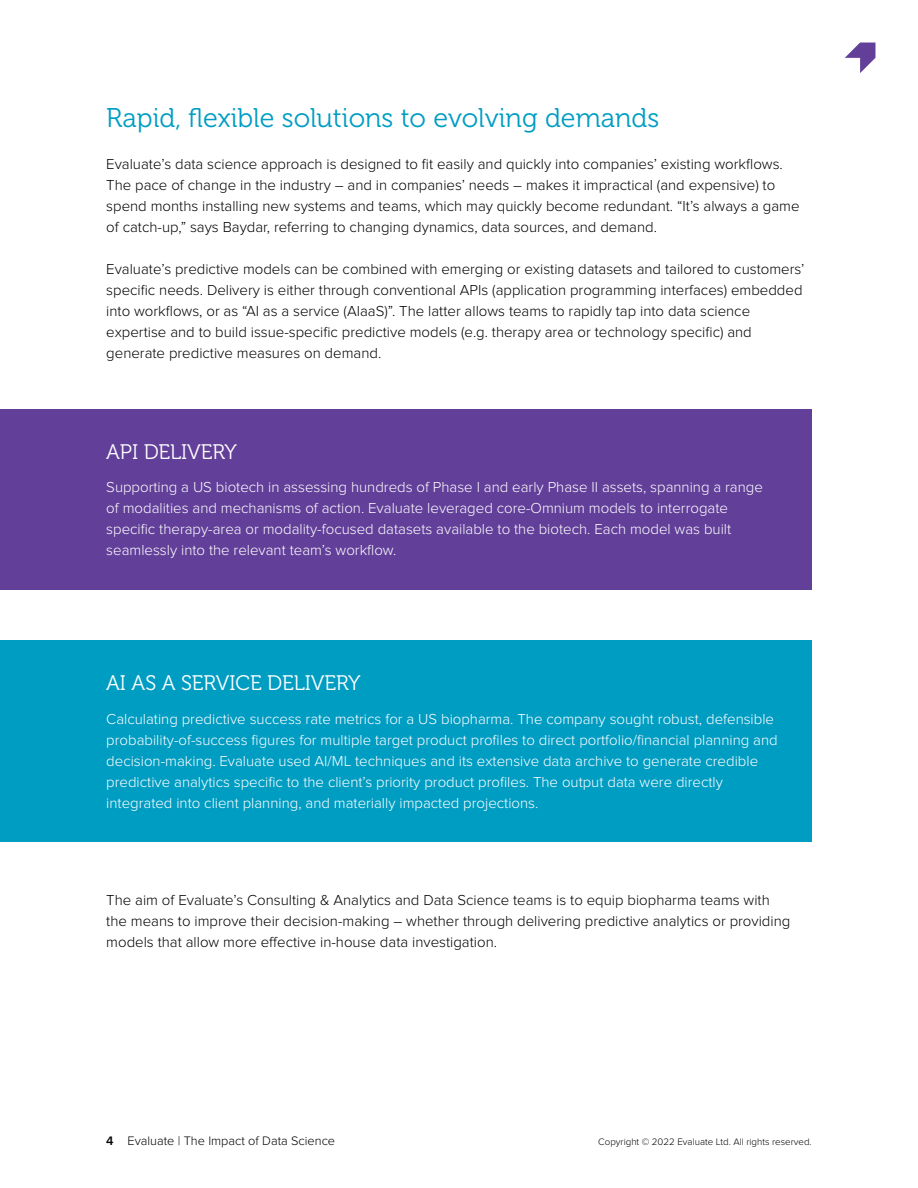
<style>
.page{position:relative;width:918px;height:1188px;background:#fff}
.page>*{position:absolute;margin:0;border:0;box-sizing:border-box;transform-origin:0 0}
.t1{font:27px "Museo 300";color:#009dc3}
.t2{font:21px "Museo 300";letter-spacing:-.005em;color:#fff}
.t3{font:300 15px/21px "Proxima Nova";color:#000}
.t4{font:300 15px/21px "Proxima Nova";color:#fff}
.t5{font:300 12.75px "Proxima Nova";color:#000}
.t6{font:300 9.75px "Proxima Nova";color:#000}
.s1{font-weight:600}
</style>
<div class="page">
<svg style="left:845px;top:43px;width:30px;height:30px"></svg>
<div style="left:0;top:409px;width:812px;height:180px;background:#623f99"></div>
<div style="left:0;top:640px;width:812px;height:202px;background:#009dc3"></div>
<h1 class="t1" style="left:106px;top:103px;width:554px">Rapid, flexible solutions to evolving demands</h1>
<p class="t3" style="left:106px;top:153px;width:695px">Evaluate’s data science approach is designed to fit easily and quickly into companies’ existing workflows.<br>The pace of change in the industry – and in companies’ needs – makes it impractical (and expensive) to spend months installing new systems and teams, which may quickly become redundant. “It’s always a game of catch-up,” says Baydar, referring to changing dynamics, data sources, and demand.</p>
<p class="t3" style="left:106px;top:258px;width:700px">Evaluate’s predictive models can be combined with emerging or existing datasets and tailored to customers’ specific needs. Delivery is either through conventional APIs (application programming interfaces) embedded into workflows, or as “AI as a service (AIaaS)”. The latter allows teams to rapidly tap into data science expertise and to build issue-specific predictive models (e.g. therapy area or technology specific) and generate predictive measures on demand.</p>
<h2 class="t2" style="left:106px;top:440px;width:132px">API DELIVERY</h2>
<p class="t4" style="left:106px;top:477px;width:658px">Supporting a US biotech in assessing hundreds of Phase I and early Phase II assets, spanning a range of modalities and mechanisms of action. Evaluate leveraged core-Omnium models to interrogate specific therapy-area or modality-focused datasets available to the biotech. Each model was built seamlessly into the relevant team’s workflow.</p>
<h2 class="t2" style="left:106px;top:672px;width:256px">AI AS A SERVICE DELIVERY</h2>
<p class="t4" style="left:106px;top:709px;width:673px">Calculating predictive success rate metrics for a US biopharma. The company sought robust, defensible probability-of-success figures for multiple target product profiles to direct portfolio/financial planning and decision-making. Evaluate used AI/ML techniques and its extensive data archive to generate credible predictive analytics specific to the client’s priority product profiles. The output data were directly integrated into client planning, and materially impacted projections.</p>
<p class="t3" style="left:106px;top:889px;width:686px">The aim of Evaluate’s Consulting &amp; Analytics and Data Science teams is to equip biopharma teams with the means to improve their decision-making – whether through delivering predictive analytics or providing models that allow more effective in-house data investigation.</p>
<p class="t5" style="left:106px;top:1134px;width:230px"><span class="s1">4</span> Evaluate | The Impact of Data Science</p>
<p class="t6" style="left:598px;top:1137px;width:215px">Copyright © 2022 Evaluate Ltd. All rights reserved.</p>
</div>
